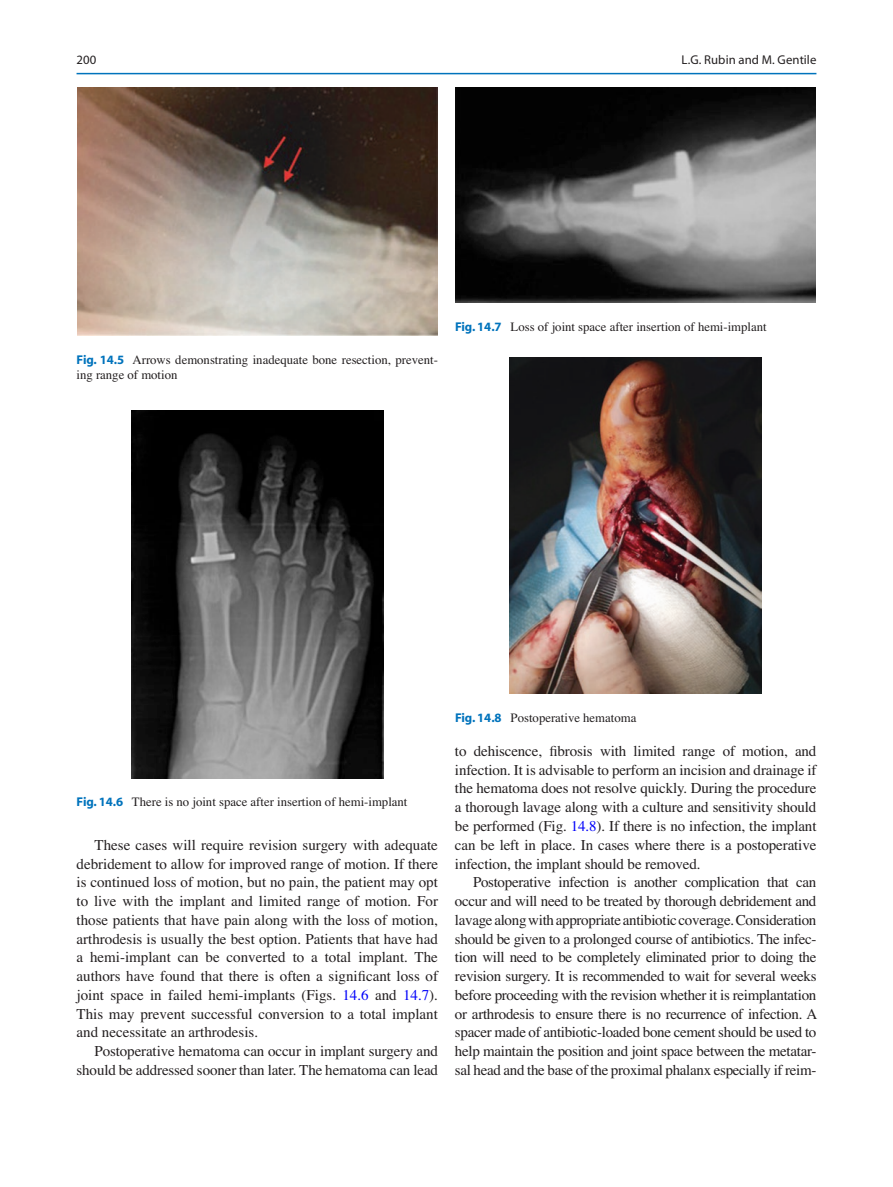
<style>
.page{position:relative;width:893px;height:1187px;background:#fff}
.page>*{position:absolute;margin:0;border:0;box-sizing:border-box;transform-origin:0 0}
.t1{font:15px/18.8px "Cpcgbm Times";letter-spacing:-.01em;color:#231f20;text-align:justify}
.t2{font:12.75px/15px "Cpcgbm Times";color:#231f20}
.t3{font:12.75px "Ylvkmr Myriad";letter-spacing:.005em;color:#231f20}
.t4{font:12.75px "Cxhmgs Myriad";color:#231f20}
.s1{font-family:"Mgcrdc Myriad";font-weight:700;color:#0073bc}
.s2{color:#0000fa}
</style>
<div class="page">
<img style="left:77px;top:88px;width:360px;height:247px">
<img style="left:131px;top:410px;width:252px;height:368px">
<img style="left:456px;top:88px;width:360px;height:214px">
<img style="left:510px;top:357px;width:252px;height:336px">
<hr style="left:77px;top:73px;width:739px;height:1px;background:#0073bc">
<p class="t4" style="left:77px;top:54px;width:21px">200</p>
<p class="t3" style="left:681px;top:54px;width:136px">L.G. Rubin and M. Gentile</p>
<p class="t2" style="left:77px;top:353px;width:363px"><span class="s1">Fig. 14.5</span> Arrows demonstrating inadequate bone resection, prevent&shy;ing range of motion</p>
<p class="t2" style="left:455px;top:320px;width:313px"><span class="s1">Fig. 14.7</span> Loss of joint space after insertion of hemi-implant</p>
<p class="t2" style="left:77px;top:795px;width:332px"><span class="s1">Fig. 14.6</span> There is no joint space after insertion of hemi-implant</p>
<p class="t1" style="left:77px;top:836px;width:363px;text-indent:18px">These cases will require revision surgery with adequate debridement to allow for improved range of motion. If there is continued loss of motion, but no pain, the patient may opt to live with the implant and limited range of motion. For those patients that have pain along with the loss of motion, arthrodesis is usually the best option. Patients that have had a hemi-implant can be converted to a total implant. The authors have found that there is often a significant loss of joint space in failed hemi-implants (Figs. <span class="s2">14.6</span> and <span class="s2">14.7</span>).<br>This may prevent successful conversion to a total implant and necessitate an arthrodesis.</p>
<p class="t1" style="left:77px;top:1042px;width:363px;text-align:right">Postoperative hematoma can occur in implant surgery and should be addressed sooner than later. The hematoma can lead</p>
<p class="t2" style="left:455px;top:711px;width:183px"><span class="s1">Fig. 14.8</span> Postoperative hematoma</p>
<p class="t1" style="left:455px;top:742px;width:363px">to dehiscence, fibrosis with limited range of motion, and infection. It is advisable to perform an incision and drainage if the hematoma does not resolve quickly. During the procedure a thorough lavage along with a culture and sensitivity should be performed (Fig. <span class="s2">14.8</span>). If there is no infection, the implant can be left in place. In cases where there is a postoperative infection, the implant should be removed.</p>
<p class="t1" style="left:455px;top:874px;width:364px;text-indent:18px">Postoperative infection is another complication that can occur and will need to be treated by thorough debridement and lavage along with appropriate antibiotic coverage. Consideration should be given to a prolonged course of antibiotics. The infec&shy;tion will need to be completely eliminated prior to doing the revision surgery. It is recommended to wait for several weeks before proceeding with the revision whether it is reimplantation or arthrodesis to ensure there is no recurrence of infection. A spacer made of antibiotic-loaded bone cement should be used to help maintain the position and joint space between the metatar&shy;sal head and the base of the proximal phalanx especially if reim-</p>
</div>
